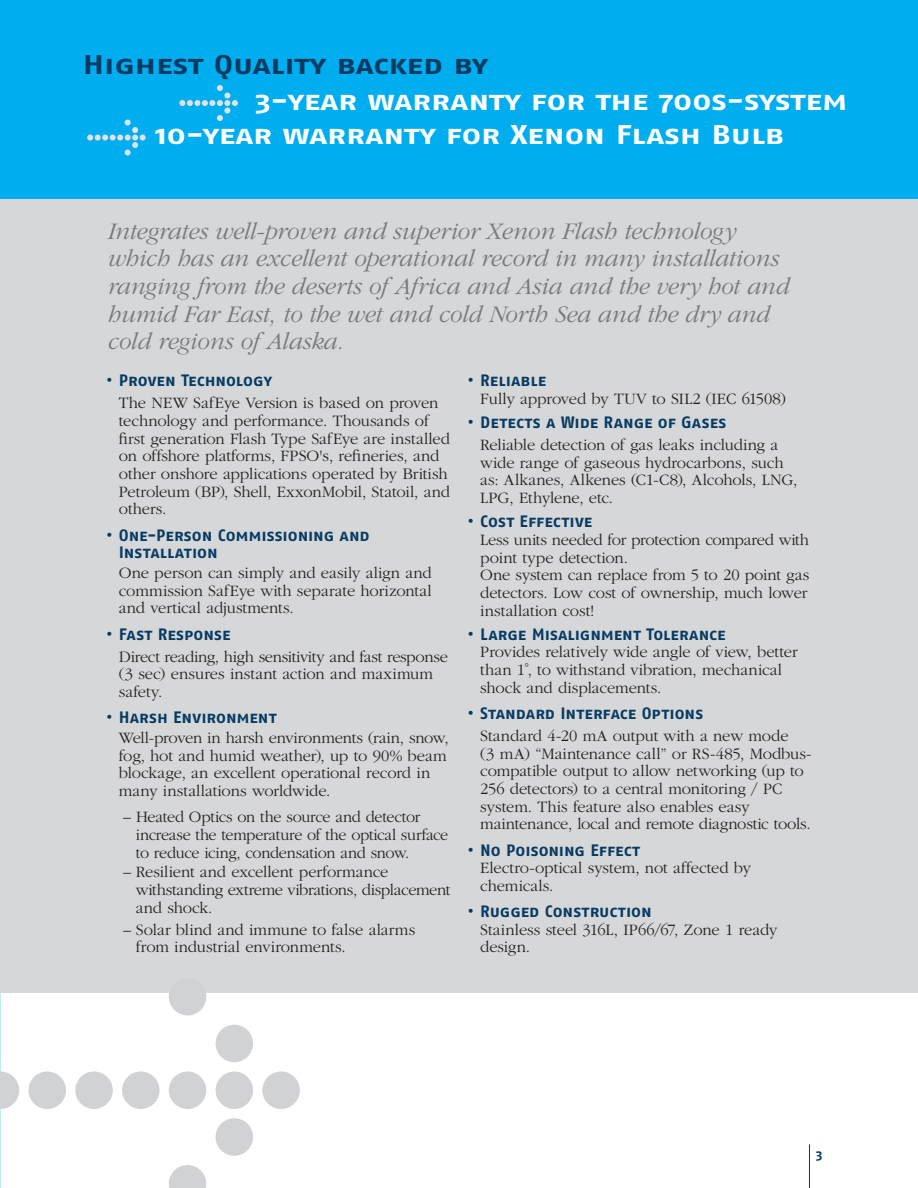
<style>
.page{position:relative;width:918px;height:1188px;background:#fff}
.page>*{position:absolute;margin:0;border:0;box-sizing:border-box;transform-origin:0 0}
.t1{font:27px/34.2px "Fago No Bold Caps";letter-spacing:-.01em;color:#fff;scale:1.2 1}
.t2{font:27px "Fago No Bold Caps";letter-spacing:-.015em;color:#053a63;scale:1.2 1}
.t3{font:italic 300 24.75px/27.8px "ITC Garamond Std";letter-spacing:-.01em;color:#76787b}
.t4{font:300 16.5px/17.7px "ITC Garamond Std";letter-spacing:-.005em;color:#231f20}
.t5{font:16.5px/17.7px "Fago No Bold Caps";color:#053a63}
.t6{font:13.5px "Fago No Bold Caps";color:#053a63}
</style>
<div class="page">
<div style="left:0;top:198px;width:918px;height:795px;background:#d6d7d8"></div>
<div style="left:0;top:0;width:918px;height:198px;background:#00aeef"></div>
<svg style="left:0;top:993px;width:300px;height:195px"></svg>
<svg style="left:87px;top:120px;width:59px;height:36px"></svg>
<svg style="left:179px;top:85px;width:59px;height:36px"></svg>
<hr style="left:809px;top:1144px;width:1px;height:44px;background:#053a63">
<h1 class="t2" style="left:83px;top:49px;width:340px">Highest Quality backed by</h1>
<h1 class="t1" style="left:155px;top:83px;width:579px;text-indent:100px">3-year warranty for the 700s-system<br>10-year warranty for Xenon Flash Bulb</h1>
<p class="t3" style="left:108px;top:217px;width:684px">Integrates well-proven and superior Xenon Flash technology which has an excellent operational record in many installations ranging from the deserts of Africa and Asia and the very hot and humid Far East, to the wet and cold North Sea and the dry and cold regions of Alaska.</p>
<p class="t5" style="left:106px;top:372px;width:168px">• Proven Technology</p>
<p class="t4" style="left:119px;top:394px;width:333px">The NEW SafEye Version is based on proven technology and performance. Thousands of first generation Flash Type SafEye are installed on offshore platforms, FPSO's, refineries, and other onshore applications operated by British Petroleum (BP), Shell, ExxonMobil, Statoil, and others.</p>
<p class="t5" style="left:119px;top:526px;width:252px;text-indent:-13px">• One-Person Commissioning and<br>Installation</p>
<p class="t4" style="left:119px;top:564px;width:314px;text-align:justify">One person can simply and easily align and commission SafEye with separate horizontal and vertical adjustments.</p>
<p class="t5" style="left:106px;top:625px;width:126px">• Fast Response</p>
<p class="t4" style="left:119px;top:648px;width:331px">Direct reading, high sensitivity and fast response (3 sec) ensures instant action and maximum safety.</p>
<p class="t5" style="left:106px;top:708px;width:172px">• Harsh Environment</p>
<p class="t4" style="left:119px;top:729px;width:331px">Well-proven in harsh environments (rain, snow, fog, hot and humid weather), up to 90% beam blockage, an excellent operational record in many installations worldwide.</p>
<p class="t4" style="left:136px;top:808px;width:314px;text-indent:-13px">– Heated Optics on the source and detector increase the temperature of the optical surface to reduce icing, condensation and snow.</p>
<p class="t4" style="left:136px;top:864px;width:316px;text-indent:-13px">– Resilient and excellent performance withstanding extreme vibrations, displacement and shock.</p>
<p class="t4" style="left:136px;top:921px;width:281px;text-indent:-13px">– Solar blind and immune to false alarms from industrial environments.</p>
<p class="t5" style="left:467px;top:372px;width:80px">• Reliable</p>
<p class="t4" style="left:480px;top:390px;width:307px">Fully approved by TUV to SIL2 (IEC 61508)</p>
<p class="t5" style="left:467px;top:413px;width:260px">• Detects a Wide Range of Gases</p>
<p class="t4" style="left:480px;top:436px;width:319px">Reliable detection of gas leaks including a wide range of gaseous hydrocarbons, such as: Alkanes, Alkenes (C1-C8), Alcohols, LNG, LPG, Ethylene, etc.</p>
<p class="t5" style="left:467px;top:512px;width:126px">• Cost Effective</p>
<p class="t4" style="left:480px;top:531px;width:331px">Less units needed for protection compared with point type detection.<br>One system can replace from 5 to 20 point gas detectors. Low cost of ownership, much lower installation cost!</p>
<p class="t5" style="left:467px;top:625px;width:260px">• Large Misalignment Tolerance</p>
<p class="t4" style="left:480px;top:644px;width:319px">Provides relatively wide angle of view, better than 1˚, to withstand vibration, mechanical shock and displacements.</p>
<p class="t5" style="left:467px;top:704px;width:237px">• Standard Interface Options</p>
<p class="t4" style="left:480px;top:727px;width:333px">Standard 4-20 mA output with a new mode<br>(3 mA) “Maintenance call” or RS-485, Modbus&shy;compatible output to allow networking (up to 256 detectors) to a central monitoring / PC system. This feature also enables easy maintenance, local and remote diagnostic tools.</p>
<p class="t5" style="left:467px;top:841px;width:174px">• No Poisoning Effect</p>
<p class="t4" style="left:480px;top:859px;width:272px">Electro-optical system, not affected by chemicals.</p>
<p class="t5" style="left:467px;top:902px;width:186px">• Rugged Construction</p>
<p class="t4" style="left:480px;top:921px;width:299px">Stainless steel 316L, IP66/67, Zone 1 ready design.</p>
<p class="t6" style="left:816px;top:1146px;width:8px">3</p>
</div>
